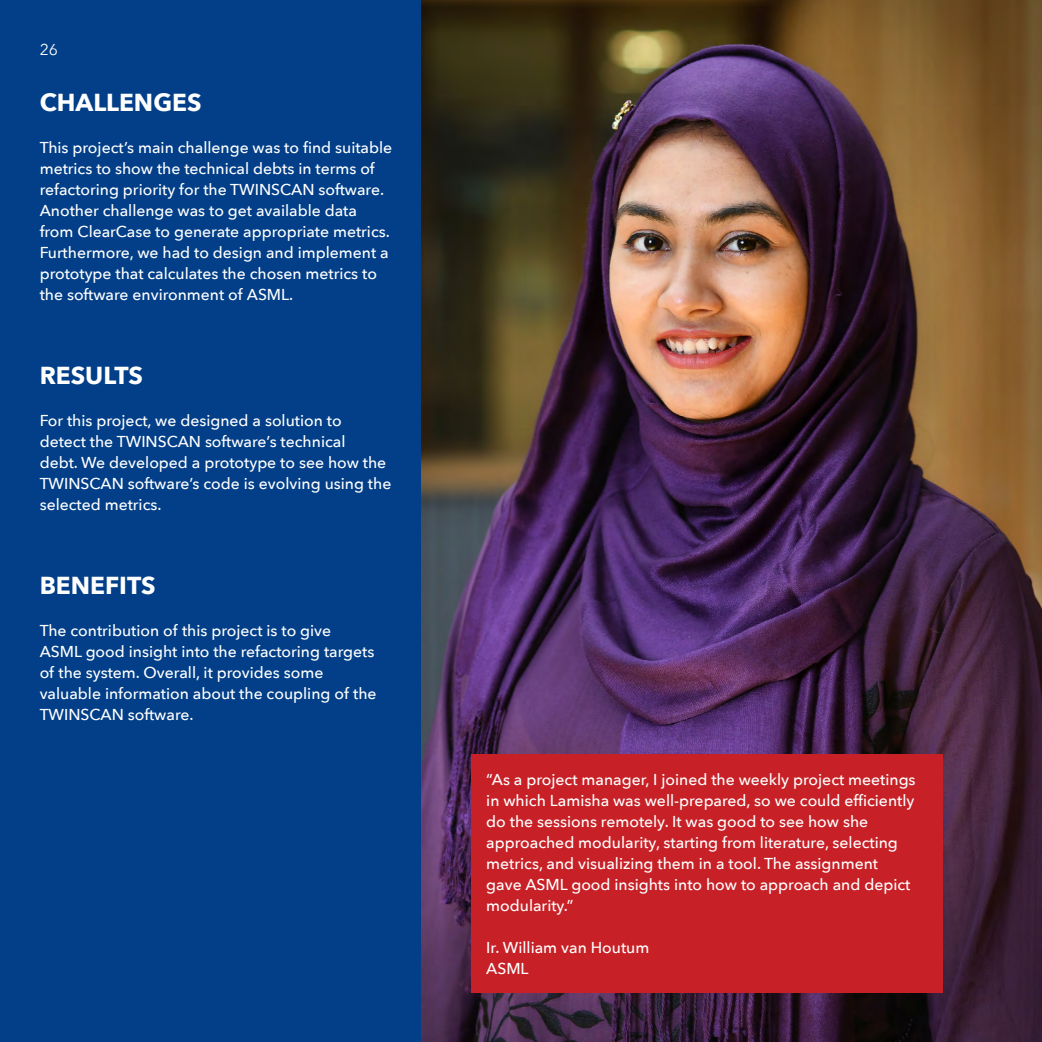
<style>
.page{position:relative;width:1042px;height:1042px;background:#fff}
.page>*{position:absolute;margin:0;border:0;box-sizing:border-box;transform-origin:0 0}
.t1{font:700 24.5px "Avenir Next";color:#fff}
.t2{font:500 15.75px/21px "Avenir Next";color:#fff}
.t3{font:15.75px "Avenir Next";color:#fff}
</style>
<div class="page">
<div style="left:0;top:0;width:422px;height:1042px;background:#023f88"></div>
<img style="left:422px;top:0;width:620px;height:1042px">
<div style="left:471px;top:754px;width:472px;height:238px;background:#c72127"></div>
<p class="t3" style="left:40px;top:37px;width:20px">26</p>
<h1 class="t1" style="left:40px;top:82px;width:163px">CHALLENGES</h1>
<p class="t2" style="left:40px;top:137px;width:354px">This project’s main challenge was to find suitable metrics to show the technical debts in terms of refactoring priority for the TWINSCAN software.<br>Another challenge was to get available data from ClearCase to generate appropriate metrics.<br>Furthermore, we had to design and implement a prototype that calculates the chosen metrics to the software environment of ASML.</p>
<h1 class="t1" style="left:40px;top:355px;width:105px">RESULTS</h1>
<p class="t2" style="left:40px;top:410px;width:353px">For this project, we designed a solution to detect the TWINSCAN software’s technical<br>debt. We developed a prototype to see how the TWINSCAN software’s code is evolving using the selected metrics.</p>
<h1 class="t1" style="left:40px;top:565px;width:118px">BENEFITS</h1>
<p class="t2" style="left:40px;top:620px;width:338px">The contribution of this project is to give ASML good insight into the refactoring targets of the system. Overall, it provides some valuable information about the coupling of the TWINSCAN software.</p>
<p class="t2" style="left:486px;top:768px;width:431px">“As a project manager, I joined the weekly project meetings in which Lamisha was well-prepared, so we could efficiently do the sessions remotely. It was good to see how she approached modularity, starting from literature, selecting metrics, and visualizing them in a tool. The assignment gave ASML good insights into how to approach and depict modularity.”</p>
<p class="t2" style="left:486px;top:936px;width:165px">Ir. William van Houtum<br>ASML</p>
</div>
